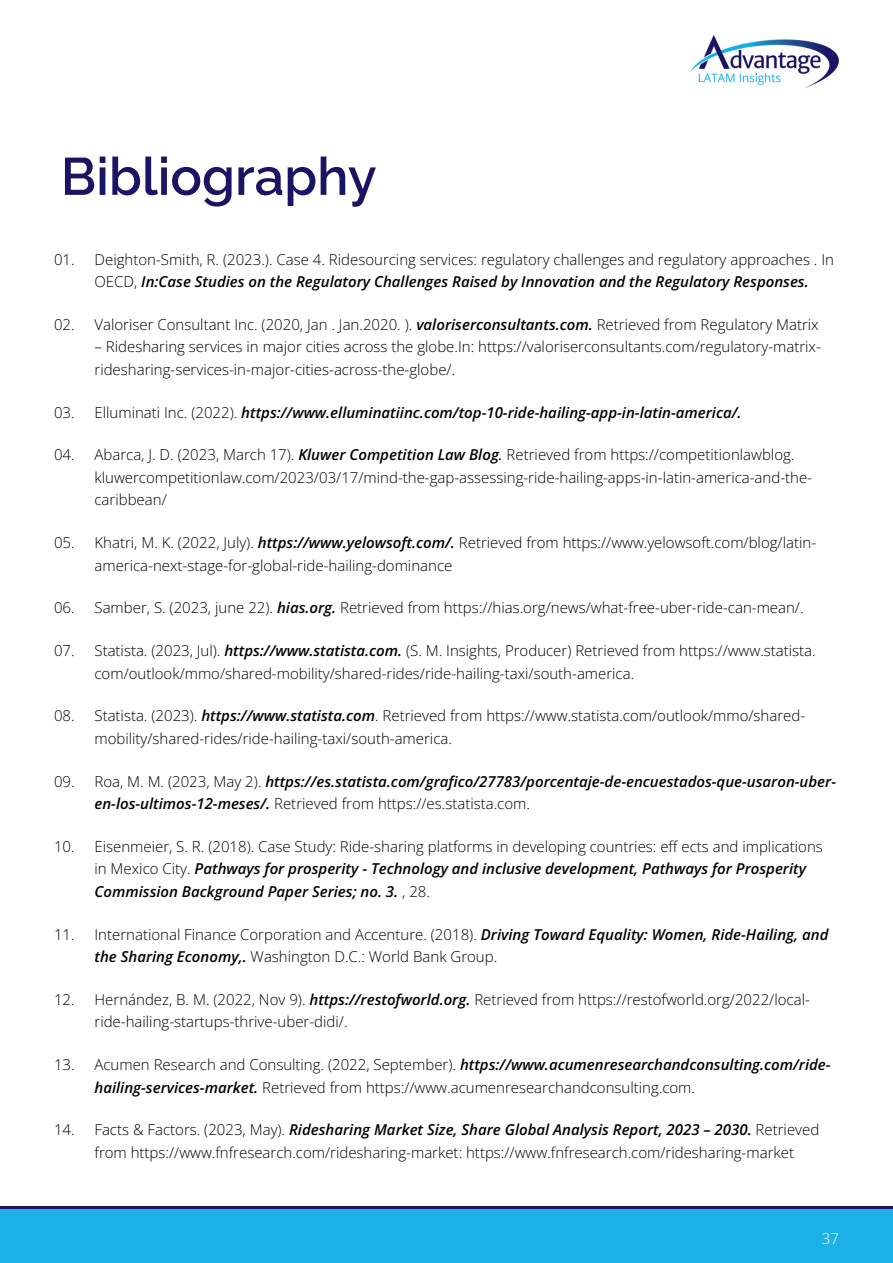
<style>
.page{position:relative;width:893px;height:1263px;background:#fff}
.page>*{position:absolute;margin:0;border:0;box-sizing:border-box;transform-origin:0 0}
.Heading_1{font:600 52.5px "Raleway";color:#1b1464}
.t1{font:300 15px/22.5px "Open Sans";color:#000}
.t2{font:italic 600 15px/22.5px "Open Sans";color:#000}
.t3{font:300 15px "Open Sans";color:#fff}
.s1{font-weight:600;font-style:italic}
.s2{font-weight:300;font-style:normal}
.s3{font-weight:400;font-style:italic}
</style>
<div class="page">
<div style="left:0;top:1209px;width:893px;height:54px;background:#1bb1e7"></div>
<hr style="left:0;top:1206px;width:893px;height:3px;background:#1b1464">
<img style="left:691px;top:35px;width:148px;height:53px">
<p class="Heading_1" style="left:61px;top:134px;width:317px">Bibliography</p>
<p class="t1" style="left:94px;top:248px;width:741px;text-indent:-40px">01. Deighton-Smith, R. (2023.). Case 4. Ridesourcing services: regulatory challenges and regulatory approaches . In<br>OECD, <span class="s1">In:Case Studies on the Regulatory Challenges Raised by Innovation and the Regulatory Responses.</span></p>
<p class="t1" style="left:54px;top:313px;width:766px">02. Valoriser Consultant Inc. (2020, Jan . Jan.2020. ). <span class="s1">valoriserconsultants.com.</span> Retrieved from Regulatory Matrix</p>
<p class="t1" style="left:94px;top:335px;width:728px">– Ridesharing services in major cities across the globe.In: https://valoriserconsultants.com/regulatory-matrix&shy;ridesharing-services-in-major-cities-across-the-globe/.</p>
<p class="t2" style="left:54px;top:400px;width:689px"><span class="s2">03. Elluminati Inc. (2022).</span> https://www.elluminatiinc.com/top-10-ride-hailing-app-in-latin-america/.</p>
<p class="t1" style="left:94px;top:443px;width:719px;text-indent:-40px">04. Abarca, J. D. (2023, March 17). <span class="s1">Kluwer Competition Law Blog</span><span class="s3">.</span> Retrieved from https://competitionlawblog. kluwercompetitionlaw.com/2023/03/17/mind-the-gap-assessing-ride-hailing-apps-in-latin-america-and-the&shy;caribbean/</p>
<p class="t1" style="left:94px;top:531px;width:723px;text-indent:-40px">05. Khatri, M. K. (2022, July). <span class="s1">https://www.yelowsoft.com/.</span> Retrieved from https://www.yelowsoft.com/blog/latin&shy;america-next-stage-for-global-ride-hailing-dominance</p>
<p class="t1" style="left:54px;top:596px;width:751px">06. Samber, S. (2023, june 22). <span class="s1">hias.org.</span> Retrieved from https://hias.org/news/what-free-uber-ride-can-mean/.</p>
<p class="t1" style="left:94px;top:639px;width:723px;text-indent:-40px">07. Statista. (2023, Jul). <span class="s1">https://www.statista.com.</span> (S. M. Insights, Producer) Retrieved from https://www.statista. com/outlook/mmo/shared-mobility/shared-rides/ride-hailing-taxi/south-america.</p>
<p class="t1" style="left:94px;top:704px;width:712px;text-indent:-40px">08. Statista. (2023). <span class="s1">https://www.statista.com</span>. Retrieved from https://www.statista.com/outlook/mmo/shared&shy;mobility/shared-rides/ride-hailing-taxi/south-america.</p>
<p class="t2" style="left:94px;top:769px;width:743px;text-indent:-40px"><span class="s2">09. Roa, M. M. (2023, May 2).</span> https://es.statista.com/grafico/27783/porcentaje-de-encuestados-que-usaron-uber&shy;en-los-ultimos-12-meses/. <span class="s2">Retrieved from https://es.statista.com.</span></p>
<p class="t1" style="left:94px;top:835px;width:730px;text-indent:-40px">10. Eisenmeier, S. R. (2018). Case Study: Ride-sharing platforms in developing countries: eff ects and implications in Mexico City. <span class="s1">Pathways for prosperity - Technology and inclusive development, Pathways for Prosperity<br>Commission Background Paper Series; no. 3.</span> , 28.</p>
<p class="t1" style="left:94px;top:923px;width:735px;text-indent:-40px">11. International Finance Corporation and Accenture. (2018). <span class="s1">Driving Toward Equality: Women, Ride-Hailing, and the Sharing Economy,.</span> Washington D.C.: World Bank Group.</p>
<p class="t1" style="left:94px;top:988px;width:717px;text-indent:-40px">12. Hernández, B. M. (2022, Nov 9). <span class="s1">https://restofworld.org.</span> Retrieved from https://restofworld.org/2022/local&shy;ride-hailing-startups-thrive-uber-didi/.</p>
<p class="t1" style="left:94px;top:1053px;width:738px;text-indent:-40px">13. Acumen Research and Consulting. (2022, September). <span class="s1">https://www.acumenresearchandconsulting.com/ride&shy;hailing-services-market.</span> Retrieved from https://www.acumenresearchandconsulting.com.</p>
<p class="t1" style="left:94px;top:1118px;width:726px;text-indent:-40px">14. Facts &amp; Factors. (2023, May). <span class="s1">Ridesharing Market Size, Share Global Analysis Report, 2023 – 2030.</span> Retrieved from https://www.fnfresearch.com/ridesharing-market: https://www.fnfresearch.com/ridesharing-market</p>
<p class="t3" style="left:822px;top:1228px;width:19px">37</p>
</div>
